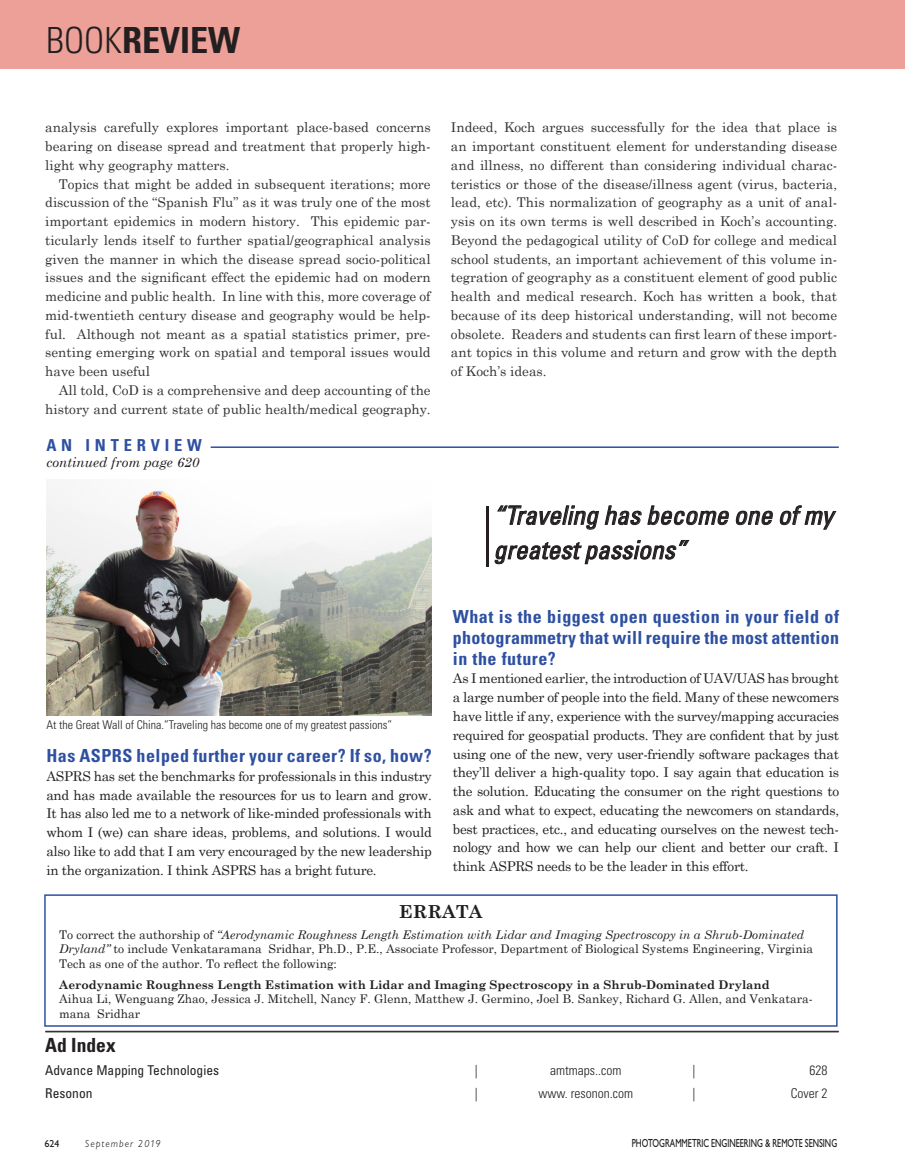
<style>
.page{position:relative;width:905px;height:1176px;background:#fff}
.page>*{position:absolute;margin:0;border:0;box-sizing:border-box;transform-origin:0 0}
.t1{font:700 condensed 36px "Univers LT Std";color:#231f20}
.t2{font:italic condensed 25.5px/34.5px "Univers LT Std";color:#231f20}
.t3{font:700 condensed 19.5px "Univers LT Std";color:#231f20}
.t4{font:700 condensed 18px/21px "Univers LT Std";letter-spacing:.03em;color:#2e50a2;text-align:justify}
.t5{font:700 18px "Century Schoolbook";color:#231f20}
.t6{font:700 condensed 16.5px "Univers LT Std";letter-spacing:.29em;color:#2e50a2}
.t7{font:13.5px/18.8px "Century Schoolbook";color:#333;text-align:justify}
.t8{font:13.5px/18.8px "Century Schoolbook";letter-spacing:-.02em;color:#231f20;text-align:justify}
.t9{font:300 condensed 13.5px "Univers LT Std";color:#231f20}
.t10{font:condensed 13.5px "Univers LT Std";color:#231f20}
.t11{font:italic 13.5px "Century Schoolbook";color:#231f20}
.t12{font:12px/14.4px "Century Schoolbook";color:#231f20}
.t13{font:700 12px "Century Schoolbook";color:#231f20}
.t14{font:300 condensed 12px "Univers LT Std";color:#231f20}
.t15{font:12px "Chantilly";color:#231f20;scale:.7 1}
.t16{font:italic 300 10.5px "Chantilly LH";letter-spacing:.1em;color:#231f20}
.t17{font:10.5px "Chantilly";color:#231f20}
.s1{font-weight:300}
.s2{font-style:italic}
</style>
<div class="page">
<div style="left:0;top:0;width:904px;height:68px;background:#eca097"></div>
<hr style="left:210px;top:446px;width:628px;height:2px;background:#2e50a2">
<img style="left:47px;top:490px;width:384px;height:225px">
<svg style="left:735px;top:510px;width:37px;height:15px"></svg>
<svg style="left:779px;top:505px;width:57px;height:25px"></svg>
<svg style="left:494px;top:505px;width:234px;height:59px"></svg>
<hr style="left:486px;top:506px;width:2px;height:60px;background:#231f20">
<hr style="left:45px;top:1030px;width:793px;height:1px;background:#231f20">
<hr style="left:45px;top:1031px;width:793px;height:1px;background:#231f20">
<div style="left:44px;top:894px;width:793px;height:132px;border:2px solid #2e50a2"></div>
<h1 class="t1" style="left:46px;top:18px;width:196px"><span class="s1">BOOK</span>REVIEW</h1>
<p class="t7" style="left:45px;top:117px;width:387px">analysis carefully explores important place-based concerns bearing on disease spread and treatment that properly high&shy;light why geography matters.</p>
<p class="t7" style="left:45px;top:173px;width:387px;text-indent:14px">Topics that might be added in subsequent iterations; more discussion of the “Spanish Flu” as it was truly one of the most important epidemics in modern history. This epidemic par&shy;ticularly lends itself to further spatial/geographical analysis given the manner in which the disease spread socio-political issues and the significant effect the epidemic had on modern medicine and public health. In line with this, more coverage of mid-twentieth century disease and geography would be help&shy;ful. Although not meant as a spatial statistics primer, pre&shy;senting emerging work on spatial and temporal issues would have been useful</p>
<p class="t7" style="left:45px;top:379px;width:387px;text-align:right">All told, CoD is a comprehensive and deep accounting of the history and current state of public health/medical geography.</p>
<p class="t6" style="left:46px;top:435px;width:157px">AN INTERVIEW</p>
<p class="t11" style="left:46px;top:452px;width:154px">continued from page 620</p>
<p class="t14" style="left:46px;top:717px;width:347px">At the Great Wall of China.”Traveling has become one of my greatest passions”</p>
<h3 class="t4" style="left:46px;top:745px;width:387px">Has ASPRS helped further your career? If so, how?</h3>
<p class="t8" style="left:46px;top:765px;width:387px">ASPRS has set the benchmarks for professionals in this industry and has made available the resources for us to learn and grow.<br>It has also led me to a network of like-minded professionals with whom I (we) can share ideas, problems, and solutions. I would also like to add that I am very encouraged by the new leadership in the organization. I think ASPRS has a bright future.</p>
<p class="t7" style="left:450px;top:117px;width:387px">Indeed, Koch argues successfully for the idea that place is an important constituent element for understanding disease and illness, no different than considering individual charac&shy;teristics or those of the disease/illness agent (virus, bacteria, lead, etc). This normalization of geography as a unit of anal&shy;ysis on its own terms is well described in Koch’s accounting.<br>Beyond the pedagogical utility of CoD for college and medical school students, an important achievement of this volume in&shy;tegration of geography as a constituent element of good public health and medical research. Koch has written a book, that because of its deep historical understanding, will not become obsolete. Readers and students can first learn of these import&shy;ant topics in this volume and return and grow with the depth of Koch’s ideas.</p>
<h2 class="t2" style="left:493px;top:498px;width:341px">“Traveling has become one of my greatest passions”</h2>
<h3 class="t4" style="left:452px;top:605px;width:387px">What is the biggest open question in your field of photogrammetry that will require the most attention in the future?</h3>
<p class="t8" style="left:452px;top:668px;width:387px">As I mentioned earlier, the introduction of UAV/UAS has brought a large number of people into the field. Many of these newcomers have little if any, experience with the survey/mapping accuracies required for geospatial products. They are confident that by just using one of the new, very user-friendly software packages that they’ll deliver a high-quality topo. I say again that education is the solution. Educating the consumer on the right questions to ask and what to expect, educating the newcomers on standards, best practices, etc., and educating ourselves on the newest tech&shy;nology and how we can help our client and better our craft. I think ASPRS needs to be the leader in this effort.</p>
<h3 class="t5" style="left:399px;top:897px;width:85px">ERRATA</h3>
<p class="t12" style="left:59px;top:926px;width:755px">To correct the authorship of <span class="s2">“Aerodynamic Roughness Length Estimation with Lidar and Imaging Spectroscopy in a Shrub-Dominated<br>Dryland”</span> to include Venkataramana Sridhar, Ph.D., P.E., Associate Professor, Department of Biological Systems Engineering, Virginia<br>Tech as one of the author. To reflect the following:</p>
<p class="t13" style="left:59px;top:975px;width:711px">Aerodynamic Roughness Length Estimation with Lidar and Imaging Spectroscopy in a Shrub-Dominated Dryland</p>
<p class="t12" style="left:59px;top:990px;width:754px">Aihua Li, Wenguang Zhao, Jessica J. Mitchell, Nancy F. Glenn, Matthew J. Germino, Joel B. Sankey, Richard G. Allen, and Venkatara&shy;mana Sridhar</p>
<h3 class="t3" style="left:45px;top:1033px;width:72px">Ad Index</h3>
<p class="t10" style="left:45px;top:1061px;width:175px">Advance Mapping Technologies</p>
<p class="t9" style="left:474px;top:1062px;width:4px">|</p>
<p class="t9" style="left:550px;top:1062px;width:73px">amtmaps..com</p>
<p class="t9" style="left:692px;top:1062px;width:4px">|</p>
<p class="t9" style="left:809px;top:1062px;width:19px">628</p>
<p class="t10" style="left:45px;top:1084px;width:49px">Resonon</p>
<p class="t9" style="left:474px;top:1085px;width:4px">|</p>
<p class="t9" style="left:538px;top:1085px;width:96px">www. resonon.com</p>
<p class="t9" style="left:692px;top:1085px;width:4px">|</p>
<p class="t9" style="left:790px;top:1085px;width:38px">Cover 2</p>
<p class="t17" style="left:44px;top:1137px;width:17px">624</p>
<p class="t16" style="left:85px;top:1138px;width:77px">September 2019</p>
<p class="t15" style="left:631px;top:1136px;width:295px">PHOTOGRAMMETRIC ENGINEERING &amp; REMOTE SENSING</p>
</div>
